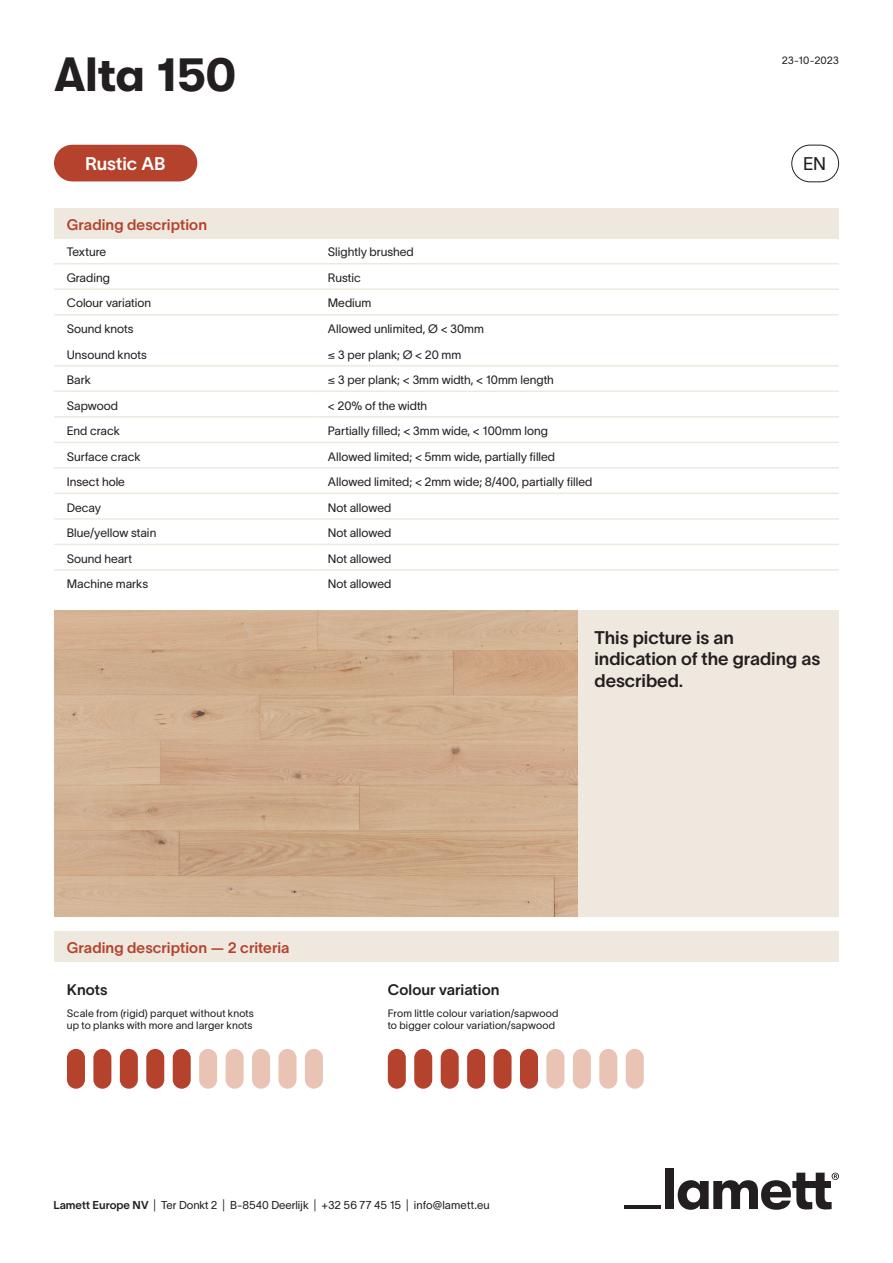
<style>
.page{position:relative;width:893px;height:1263px;background:#fff}
.page>*{position:absolute;margin:0;border:0;box-sizing:border-box;transform-origin:0 0}
.t1{font:700 48px "GT Walsheim";letter-spacing:-.015em;color:#231f20}
.t2{font:18px/21.6px "TWK Lausanne 600";letter-spacing:-.005em;color:#231f20}
.t3{font:18px "TWK Lausanne 600";letter-spacing:-.005em;color:#fff}
.t4{font:18px "TWK Lausanne 300";color:#231f20}
.t5{font:15px "TWK Lausanne 600";color:#b4422d}
.t6{font:15px "TWK Lausanne 600";color:#231f20}
.t7{font:12px "TWK Lausanne 300";color:#231f20}
.t8{font:11.25px "TWK Lausanne 300";color:#231f20}
.t9{font:10.5px/12.6px "TWK Lausanne 300";letter-spacing:.015em;color:#231f20}
.s1{font-family:"TWK Lausanne 600"}
</style>
<div class="page">
<div style="left:54px;top:145px;width:143px;height:36px;background:#b4422d;border-radius:18px"></div>
<div style="left:791px;top:145px;width:48px;height:37px;border:1px solid #231f20;border-radius:18px"></div>
<div style="left:54px;top:208px;width:785px;height:30px;background:#eee8df"></div>
<hr style="left:54px;top:237px;width:261px;height:2px;background:#eee8df">
<hr style="left:315px;top:237px;width:524px;height:2px;background:#eee8df">
<hr style="left:54px;top:263px;width:261px;height:1px;background:#eee8df">
<hr style="left:315px;top:263px;width:524px;height:1px;background:#eee8df">
<hr style="left:54px;top:288px;width:261px;height:2px;background:#eee8df">
<hr style="left:315px;top:288px;width:524px;height:2px;background:#eee8df">
<hr style="left:54px;top:314px;width:261px;height:1px;background:#eee8df">
<hr style="left:315px;top:314px;width:524px;height:1px;background:#eee8df">
<hr style="left:54px;top:365px;width:261px;height:2px;background:#eee8df">
<hr style="left:315px;top:365px;width:524px;height:2px;background:#eee8df">
<hr style="left:54px;top:391px;width:261px;height:1px;background:#eee8df">
<hr style="left:315px;top:391px;width:524px;height:1px;background:#eee8df">
<hr style="left:54px;top:416px;width:261px;height:2px;background:#eee8df">
<hr style="left:315px;top:416px;width:524px;height:2px;background:#eee8df">
<hr style="left:54px;top:442px;width:261px;height:1px;background:#eee8df">
<hr style="left:315px;top:442px;width:524px;height:1px;background:#eee8df">
<hr style="left:54px;top:467px;width:261px;height:2px;background:#eee8df">
<hr style="left:315px;top:467px;width:524px;height:2px;background:#eee8df">
<hr style="left:54px;top:493px;width:261px;height:1px;background:#eee8df">
<hr style="left:315px;top:493px;width:524px;height:1px;background:#eee8df">
<hr style="left:54px;top:518px;width:261px;height:2px;background:#eee8df">
<hr style="left:315px;top:518px;width:524px;height:2px;background:#eee8df">
<hr style="left:54px;top:544px;width:261px;height:1px;background:#eee8df">
<hr style="left:315px;top:544px;width:524px;height:1px;background:#eee8df">
<hr style="left:54px;top:569px;width:261px;height:2px;background:#eee8df">
<hr style="left:315px;top:569px;width:524px;height:2px;background:#eee8df">
<div style="left:665px;top:1168px;width:9px;height:41px;background:#231f20"></div>
<svg style="left:678px;top:1173px;width:161px;height:37px"></svg>
<hr style="left:624px;top:1205px;width:37px;height:4px;background:#231f20">
<div style="left:577px;top:610px;width:262px;height:306px;background:#eee8df"></div>
<div style="left:54px;top:931px;width:785px;height:30px;background:#eee8df"></div>
<hr style="left:54px;top:960px;width:785px;height:2px;background:#eee8df">
<div style="left:67px;top:1049px;width:18px;height:40px;background:#b4422d;border-radius:9px"></div>
<div style="left:93px;top:1049px;width:18px;height:40px;background:#b4422d;border-radius:9px"></div>
<div style="left:120px;top:1049px;width:18px;height:40px;background:#b4422d;border-radius:9px"></div>
<div style="left:146px;top:1049px;width:18px;height:40px;background:#b4422d;border-radius:9px"></div>
<div style="left:173px;top:1049px;width:18px;height:40px;background:#b4422d;border-radius:9px"></div>
<div style="left:199px;top:1049px;width:18px;height:40px;background:#e9c4b4;border-radius:9px"></div>
<div style="left:226px;top:1049px;width:18px;height:40px;background:#e9c4b4;border-radius:9px"></div>
<div style="left:252px;top:1049px;width:18px;height:40px;background:#e9c4b4;border-radius:9px"></div>
<div style="left:278px;top:1049px;width:18px;height:40px;background:#e9c4b4;border-radius:9px"></div>
<div style="left:305px;top:1049px;width:18px;height:40px;background:#e9c4b4;border-radius:9px"></div>
<div style="left:388px;top:1049px;width:18px;height:40px;background:#b4422d;border-radius:9px"></div>
<div style="left:414px;top:1049px;width:18px;height:40px;background:#b4422d;border-radius:9px"></div>
<div style="left:441px;top:1049px;width:18px;height:40px;background:#b4422d;border-radius:9px"></div>
<div style="left:467px;top:1049px;width:18px;height:40px;background:#b4422d;border-radius:9px"></div>
<div style="left:494px;top:1049px;width:18px;height:40px;background:#b4422d;border-radius:9px"></div>
<div style="left:520px;top:1049px;width:18px;height:40px;background:#b4422d;border-radius:9px"></div>
<div style="left:546px;top:1049px;width:18px;height:40px;background:#e9c4b4;border-radius:9px"></div>
<div style="left:573px;top:1049px;width:18px;height:40px;background:#e9c4b4;border-radius:9px"></div>
<div style="left:599px;top:1049px;width:18px;height:40px;background:#e9c4b4;border-radius:9px"></div>
<div style="left:626px;top:1049px;width:18px;height:40px;background:#e9c4b4;border-radius:9px"></div>
<img style="left:54px;top:610px;width:523px;height:306px">
<p class="t1" style="left:54px;top:47px;width:184px">Alta 150</p>
<p class="t9" style="left:782px;top:53px;width:59px">23-10-2023</p>
<p class="t3" style="left:85px;top:151px;width:82px">Rustic AB</p>
<p class="t4" style="left:803px;top:151px;width:25px">EN</p>
<p class="t5" style="left:67px;top:214px;width:142px">Grading description</p>
<p class="t7" style="left:67px;top:244px;width:41px">Texture</p>
<p class="t7" style="left:328px;top:244px;width:87px">Slightly brushed</p>
<p class="t7" style="left:67px;top:269px;width:45px">Grading</p>
<p class="t7" style="left:328px;top:269px;width:35px">Rustic</p>
<p class="t7" style="left:67px;top:295px;width:86px">Colour variation</p>
<p class="t7" style="left:328px;top:295px;width:45px">Medium</p>
<p class="t7" style="left:67px;top:320px;width:68px">Sound knots</p>
<p class="t7" style="left:328px;top:320px;width:158px">Allowed unlimited, Ø &lt; 30mm</p>
<p class="t7" style="left:67px;top:346px;width:82px">Unsound knots</p>
<p class="t7" style="left:328px;top:346px;width:135px">≤ 3 per plank; Ø &lt; 20 mm</p>
<p class="t7" style="left:67px;top:371px;width:26px">Bark</p>
<p class="t7" style="left:328px;top:371px;width:228px">≤ 3 per plank; &lt; 3mm width, &lt; 10mm length</p>
<p class="t7" style="left:67px;top:397px;width:53px">Sapwood</p>
<p class="t7" style="left:328px;top:397px;width:101px">&lt; 20% of the width</p>
<p class="t7" style="left:67px;top:422px;width:55px">End crack</p>
<p class="t7" style="left:328px;top:422px;width:222px">Partially filled; &lt; 3mm wide, &lt; 100mm long</p>
<p class="t7" style="left:67px;top:448px;width:75px">Surface crack</p>
<p class="t7" style="left:328px;top:448px;width:229px">Allowed limited; &lt; 5mm wide, partially filled</p>
<p class="t7" style="left:67px;top:473px;width:60px">Insect hole</p>
<p class="t7" style="left:328px;top:473px;width:266px">Allowed limited; &lt; 2mm wide; 8/400, partially filled</p>
<p class="t7" style="left:67px;top:499px;width:36px">Decay</p>
<p class="t7" style="left:328px;top:499px;width:65px">Not allowed</p>
<p class="t7" style="left:67px;top:524px;width:91px">Blue/yellow stain</p>
<p class="t7" style="left:328px;top:524px;width:65px">Not allowed</p>
<p class="t7" style="left:67px;top:550px;width:67px">Sound heart</p>
<p class="t7" style="left:328px;top:550px;width:65px">Not allowed</p>
<p class="t7" style="left:67px;top:575px;width:83px">Machine marks</p>
<p class="t7" style="left:328px;top:575px;width:65px">Not allowed</p>
<p class="t2" style="left:594px;top:625px;width:227px">This picture is an indication of the grading as described.</p>
<p class="t5" style="left:67px;top:937px;width:224px">Grading description — 2 criteria</p>
<p class="t6" style="left:67px;top:979px;width:42px">Knots</p>
<p class="t6" style="left:388px;top:979px;width:113px">Colour variation</p>
<p class="t9" style="left:67px;top:1006px;width:188px">Scale from (rigid) parquet without knots up to planks with more and larger knots</p>
<p class="t9" style="left:388px;top:1006px;width:172px">From little colour variation/sapwood to bigger colour variation/sapwood</p>
<p class="t8" style="left:53px;top:1197px;width:438px"><span class="s1">Lamett Europe NV</span> | Ter Donkt 2 | B-8540 Deerlijk | +32 56 77 45 15 | info@lamett.eu</p>
</div>
